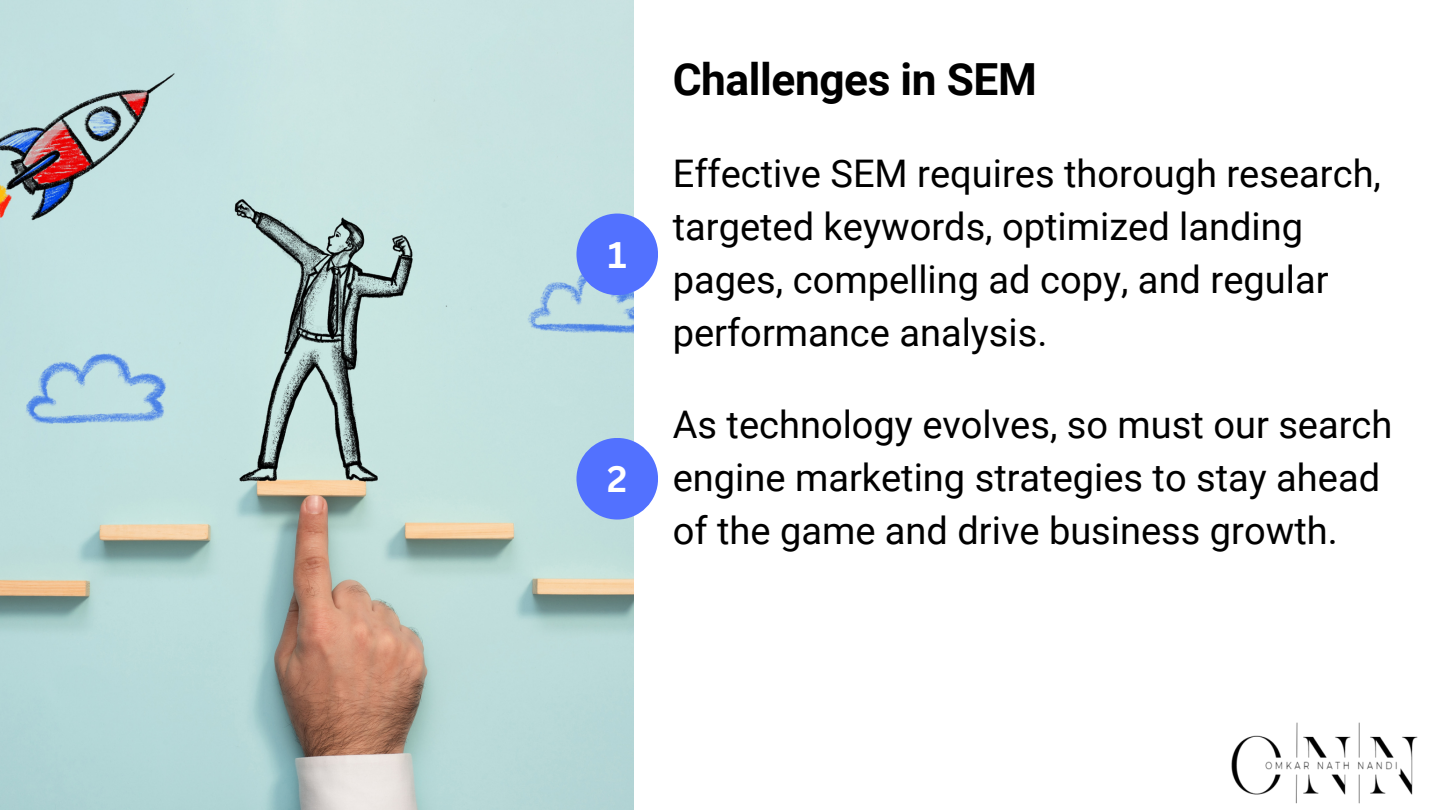
<style>
.page{position:relative;width:1440px;height:810px;background:#fff}
.page>*{position:absolute;margin:0;border:0;box-sizing:border-box;transform-origin:0 0}
.t1{font:700 44.3px "Roboto";letter-spacing:-.01em;color:#000}
.t2{font:38px/52.8px "Roboto";color:#000}
.t3{font:700 36px "Canva Sans";color:#fff}
</style>
<div class="page">
<img style="left:0;top:0;width:634px;height:810px">
<img style="left:1231px;top:722px;width:187px;height:82px">
<div style="left:576px;top:214px;width:82px;height:81px;background:#5271ff;border-radius:50%"></div>
<div style="left:576px;top:438px;width:82px;height:82px;background:#5271ff;border-radius:50%"></div>
<p class="t3" style="left:608px;top:229px;width:20px">1</p>
<p class="t3" style="left:607px;top:453px;width:22px">2</p>
<p class="t1" style="left:673px;top:54px;width:366px">Challenges in SEM</p>
<p class="t2" style="left:673px;top:148px;width:710px">Effective SEM requires thorough research, targeted keywords, optimized landing pages, compelling ad copy, and regular performance analysis.</p>
<p class="t2" style="left:673px;top:399px;width:721px">As technology evolves, so must our search engine marketing strategies to stay ahead of the game and drive business growth.</p>
</div>
